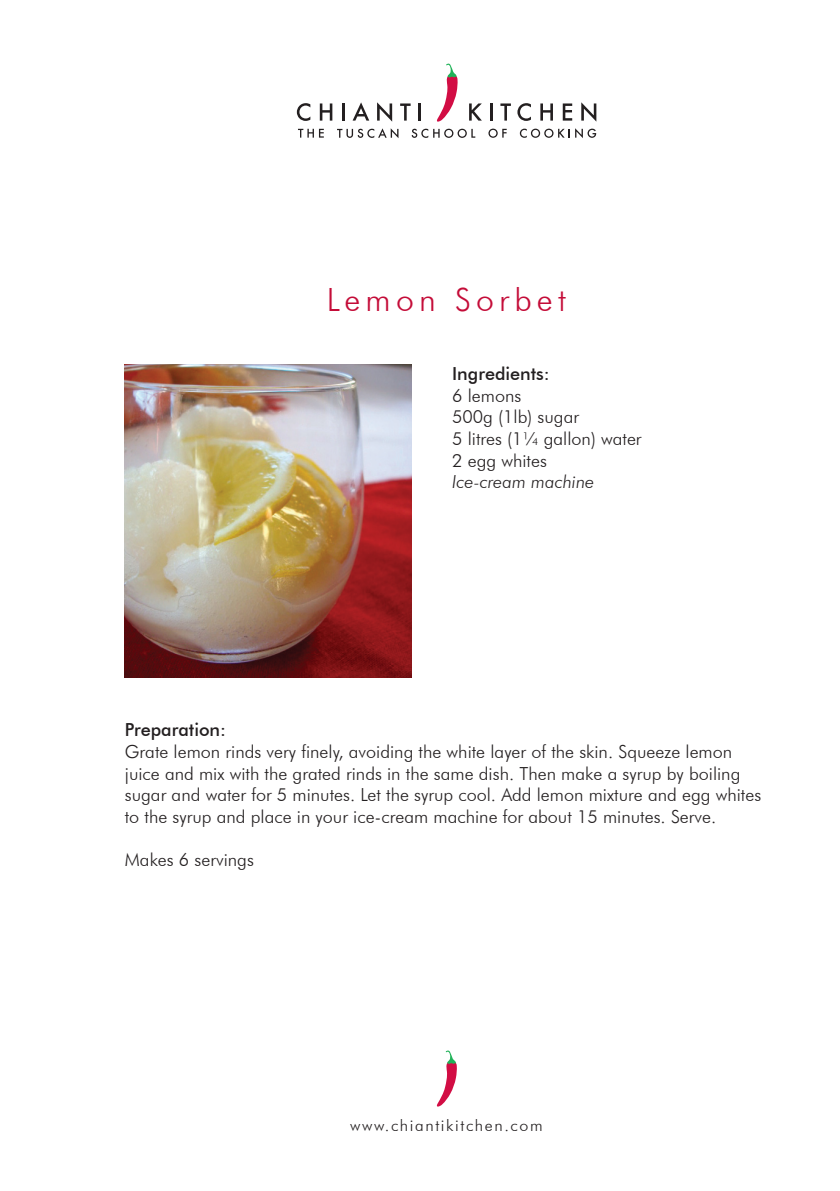
<style>
.page{position:relative;width:840px;height:1191px;background:#fff}
.page>*{position:absolute;margin:0;border:0;box-sizing:border-box;transform-origin:0 0}
.t1{font:300 32px "Futura BT";letter-spacing:.16em;color:#c40c38}
.t2{font:300 18px/21.6px "Futura BT";color:#231f20}
.t3{font:500 18px "Futura BT";color:#231f20}
.t4{font:italic 300 18px "Futura BT";color:#231f20}
.t5{font:300 16px "Futura BT";letter-spacing:.1em;color:#231f20}
</style>
<div class="page">
<svg style="left:436px;top:63px;width:21px;height:59px"></svg>
<svg style="left:297px;top:103px;width:13px;height:18px"></svg>
<svg style="left:319px;top:103px;width:13px;height:18px"></svg>
<svg style="left:342px;top:103px;width:2px;height:18px"></svg>
<svg style="left:352px;top:102px;width:17px;height:19px"></svg>
<svg style="left:377px;top:102px;width:15px;height:20px"></svg>
<svg style="left:400px;top:103px;width:10px;height:18px"></svg>
<hr style="left:418px;top:103px;width:3px;height:18px;background:#231f20">
<svg style="left:469px;top:103px;width:12px;height:18px"></svg>
<hr style="left:489px;top:103px;width:3px;height:18px;background:#231f20">
<svg style="left:500px;top:103px;width:10px;height:18px"></svg>
<svg style="left:517px;top:103px;width:13px;height:18px"></svg>
<svg style="left:540px;top:103px;width:12px;height:18px"></svg>
<svg style="left:562px;top:103px;width:10px;height:18px"></svg>
<svg style="left:581px;top:102px;width:15px;height:19px"></svg>
<svg style="left:298px;top:129px;width:25px;height:9px"></svg>
<svg style="left:519px;top:128px;width:77px;height:10px"></svg>
<svg style="left:411px;top:129px;width:64px;height:9px"></svg>
<svg style="left:488px;top:129px;width:18px;height:9px"></svg>
<svg style="left:337px;top:128px;width:61px;height:10px"></svg>
<svg style="left:436px;top:1050px;width:20px;height:57px"></svg>
<img style="left:125px;top:365px;width:286px;height:312px">
<h1 class="t1" style="left:326px;top:280px;width:240px">Lemon Sorbet</h1>
<p class="t3" style="left:452px;top:363px;width:99px">Ingredients:</p>
<p class="t2" style="left:452px;top:384px;width:191px">6 lemons<br>500g (1lb) sugar<br>5 litres (1¼ gallon) water<br>2 egg whites</p>
<p class="t4" style="left:452px;top:471px;width:144px">Ice-cream machine</p>
<p class="t3" style="left:125px;top:719px;width:103px">Preparation:</p>
<p class="t2" style="left:125px;top:740px;width:637px">Grate lemon rinds very finely, avoiding the white layer of the skin. Squeeze lemon juice and mix with the grated rinds in the same dish. Then make a syrup by boiling sugar and water for 5 minutes. Let the syrup cool. Add lemon mixture and egg whites to the syrup and place in your ice-cream machine for about 15 minutes. Serve.</p>
<p class="t2" style="left:125px;top:848px;width:130px">Makes 6 servings</p>
<p class="t5" style="left:350px;top:1115px;width:194px">www.chiantikitchen.com</p>
</div>
